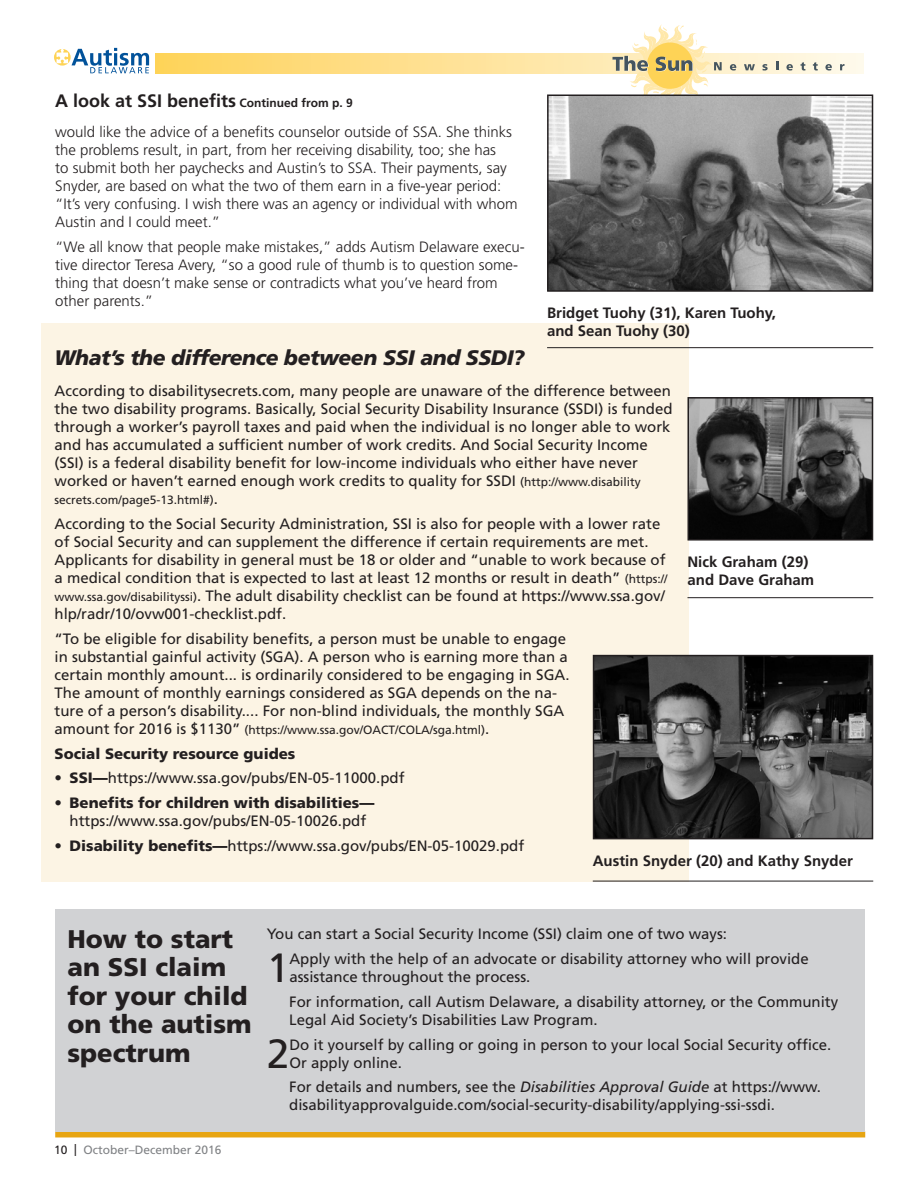
<style>
.page{position:relative;width:918px;height:1188px;background:#fff}
.page>*{position:absolute;margin:0;border:0;box-sizing:border-box;transform-origin:0 0}
.t1{font:40.8px "Frutiger";color:#231f20}
.t2{font:900 25.5px/28.5px "Frutiger";color:#231f20}
.No_Spacing{font:italic 900 21px "Frutiger";letter-spacing:-.02em;color:#231f20}
.t3{font:700 18px "Frutiger";color:#231f20}
.No_Spacing-2{font:15px/18px "Frutiger";color:#231f20}
.No_Spacing-3{font:300 15px/18px "Frutiger";color:#231f20}
.t4{font:700 15px/18px "Frutiger";color:#231f20}
.No_Spacing-4{font:900 15px "Frutiger";color:#231f20}
.No_Spacing-5{font:12px "Frutiger";color:#231f20}
.t5{font:12px "Frutiger";color:#808285}
.s1{font-size:12px}
.s2{font-size:15px}
.s3{font-weight:900}
.s4{color:#231f20}
.s5{font-style:italic}
</style>
<div class="page">
<svg style="left:155px;top:53px;width:708px;height:21px;background:#fee39a"></svg>
<svg style="left:54px;top:49px;width:17px;height:17px"></svg>
<svg style="left:57px;top:48px;width:92px;height:25px"></svg>
<svg style="left:613px;top:24px;width:109px;height:70px"></svg>
<svg style="left:730px;top:64px;width:6px;height:7px"></svg>
<svg style="left:744px;top:64px;width:11px;height:6px"></svg>
<svg style="left:762px;top:64px;width:6px;height:7px"></svg>
<svg style="left:776px;top:62px;width:2px;height:8px"></svg>
<svg style="left:786px;top:64px;width:7px;height:7px"></svg>
<svg style="left:801px;top:62px;width:4px;height:9px"></svg>
<svg style="left:813px;top:62px;width:5px;height:9px"></svg>
<svg style="left:825px;top:64px;width:7px;height:7px"></svg>
<svg style="left:840px;top:64px;width:5px;height:6px"></svg>
<div style="left:41px;top:323px;width:648px;height:558px;background:#fcf4e4"></div>
<img style="left:550px;top:97px;width:320px;height:192px">
<div style="left:547px;top:94px;width:326px;height:198px;border:2px solid #231f20"></div>
<img style="left:690px;top:400px;width:180px;height:138px">
<div style="left:687px;top:397px;width:186px;height:144px;border:2px solid #231f20"></div>
<img style="left:596px;top:658px;width:274px;height:178px">
<div style="left:593px;top:655px;width:280px;height:184px;border:2px solid #231f20"></div>
<div style="left:55px;top:1131px;width:810px;height:6px;background:#e7a512"></div>
<hr style="left:547px;top:347px;width:326px;height:1px;background:#231f20">
<hr style="left:593px;top:881px;width:280px;height:1px;background:#231f20">
<hr style="left:687px;top:597px;width:186px;height:1px;background:#231f20">
<div style="left:55px;top:909px;width:810px;height:222px;background:#d1d2d4"></div>
<p class="t3" style="left:55px;top:90px;width:299px">A look at SSI benefits <span class="s1">Continued from p. 9</span></p>
<p class="No_Spacing-3" style="left:55px;top:124px;width:464px">would like the advice of a benefits counselor outside of SSA. She thinks the problems result, in part, from her receiving disability, too; she has<br>to submit both her paychecks and Austin’s to SSA. Their payments, say Snyder, are based on what the two of them earn in a five-year period: “It’s very confusing. I wish there was an agency or individual with whom Austin and I could meet.”</p>
<p class="No_Spacing-3" style="left:55px;top:238px;width:471px">“We all know that people make mistakes,” adds Autism Delaware execu&shy;tive director Teresa Avery, “so a good rule of thumb is to question some&shy;thing that doesn’t make sense or contradicts what you’ve heard from other parents.”</p>
<p class="t4" style="left:547px;top:304px;width:230px">Bridget Tuohy (31), Karen Tuohy, and Sean Tuohy (30)</p>
<p class="No_Spacing" style="left:55px;top:345px;width:472px">What’s the difference between SSI and SSDI?</p>
<p class="No_Spacing-2" style="left:55px;top:382px;width:620px">According to disabilitysecrets.com, many people are unaware of the difference between the two disability programs. Basically, Social Security Disability Insurance (SSDI) is funded through a worker’s payroll taxes and paid when the individual is no longer able to work and has accumulated a sufficient number of work credits. And Social Security Income (SSI) is a federal disability benefit for low-income individuals who either have never worked or haven’t earned enough work credits to quality for SSDI <span class="s1">(http://www.disability</span></p>
<p class="No_Spacing-5" style="left:55px;top:493px;width:165px">secrets.com/page5-13.html#)<span class="s2">.</span></p>
<p class="No_Spacing-2" style="left:55px;top:515px;width:614px">According to the Social Security Administration, SSI is also for people with a lower rate of Social Security and can supplement the difference if certain requirements are met.<br>Applicants for disability in general must be 18 or older and “unable to work because of a medical condition that is expected to last at least 12 months or result in death” <span class="s1">(https:// www.ssa.gov/disabilityssi)</span>. The adult disability checklist can be found at https://www.ssa.gov/ hlp/radr/10/ovw001-checklist.pdf.</p>
<p class="No_Spacing-2" style="left:55px;top:630px;width:517px">“To be eligible for disability benefits, a person must be unable to engage in substantial gainful activity (SGA). A person who is earning more than a certain monthly amount... is ordinarily considered to be engaging in SGA.<br>The amount of monthly earnings considered as SGA depends on the na&shy;ture of a person’s disability.... For non-blind individuals, the monthly SGA</p>
<p class="No_Spacing-5" style="left:55px;top:723px;width:436px"><span class="s2">amount for 2016 is $1130”</span> (https://www.ssa.gov/OACT/COLA/sga.html)<span class="s2">.</span></p>
<p class="No_Spacing-4" style="left:55px;top:744px;width:242px">Social Security resource guides</p>
<p class="No_Spacing-2" style="left:55px;top:769px;width:352px">• <span class="s3">SSI—</span>https://www.ssa.gov/pubs/EN-05-11000.pdf</p>
<p class="No_Spacing-2" style="left:55px;top:794px;width:321px;text-align:center"><span class="s3">• Benefits for children with disabilities— </span>https://www.ssa.gov/pubs/EN-05-10026.pdf</p>
<p class="No_Spacing-2" style="left:55px;top:837px;width:471px"><span class="s3">• Disability benefits—</span>https://www.ssa.gov/pubs/EN-05-10029.pdf</p>
<p class="t4" style="left:687px;top:553px;width:128px">Nick Graham (29) and Dave Graham</p>
<p class="t4" style="left:593px;top:851px;width:262px">Austin Snyder (20) and Kathy Snyder</p>
<p class="t2" style="left:68px;top:925px;width:186px">How to start an SSI claim for your child on the autism spectrum</p>
<p class="t5" style="left:54px;top:1143px;width:169px"><span class="s4">10 |</span> October–December 2016</p>
<p class="No_Spacing-2" style="left:267px;top:925px;width:462px">You can start a Social Security Income (SSI) claim one of two ways:</p>
<p class="t1" style="left:267px;top:944px;width:24px">1</p>
<p class="No_Spacing-2" style="left:289px;top:950px;width:521px">Apply with the help of an advocate or disability attorney who will provide assistance throughout the process.</p>
<p class="No_Spacing-2" style="left:289px;top:993px;width:551px">For information, call Autism Delaware, a disability attorney, or the Community<br>Legal Aid Society’s Disabilities Law Program.</p>
<p class="t1" style="left:267px;top:1029px;width:24px">2</p>
<p class="No_Spacing-2" style="left:289px;top:1035px;width:543px">Do it yourself by calling or going in person to your local Social Security office.<br>Or apply online.</p>
<p class="No_Spacing-2" style="left:289px;top:1078px;width:533px">For details and numbers, see the <span class="s5">Disabilities Approval Guide</span> at https://www. disabilityapprovalguide.com/social-security-disability/applying-ssi-ssdi.</p>
</div>
